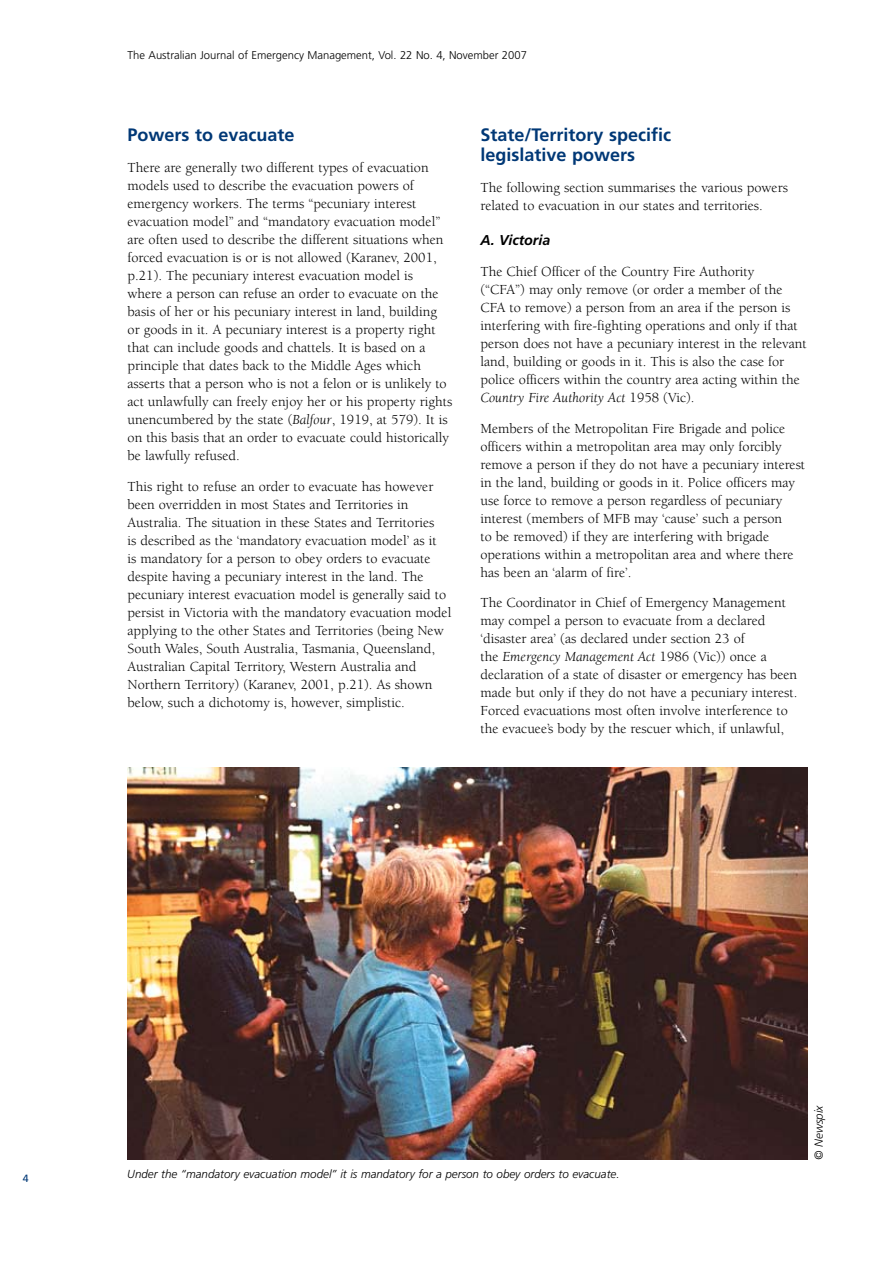
<style>
.page{position:relative;width:893px;height:1263px;background:#fff}
.page>*{position:absolute;margin:0;border:0;box-sizing:border-box;transform-origin:0 0}
.t1{font:700 18px/20.2px "Frutiger";color:#003876}
.t2{font:14.25px/18px "Berkeley";color:#000}
.t3{font:italic 700 14.25px "Frutiger";color:#000}
.t4{font:italic 300 11.7px "Frutiger";color:#000}
.t5{font:300 11.25px "Frutiger";color:#000}
.s1{font-style:italic}
</style>
<div class="page">
<img style="left:127px;top:768px;width:681px;height:391px">
<p class="t5" style="left:128px;top:49px;width:401px">The Australian Journal of Emergency Management, Vol. 22 No. 4, November 2007</p>
<p class="t1" style="left:128px;top:125px;width:169px">Powers to evacuate</p>
<p class="t2" style="left:128px;top:159px;width:326px">There are generally two different types of evacuation models used to describe the evacuation powers of emergency workers. The terms “pecuniary interest evacuation model” and “mandatory evacuation model” are often used to describe the different situations when forced evacuation is or is not allowed (Karanev, 2001, p.21). The pecuniary interest evacuation model is<br>where a person can refuse an order to evacuate on the basis of her or his pecuniary interest in land, building or goods in it. A pecuniary interest is a property right that can include goods and chattels. It is based on a principle that dates back to the Middle Ages which asserts that a person who is not a felon or is unlikely to act unlawfully can freely enjoy her or his property rights unencumbered by the state (<span class="s1">Balfour</span>, 1919, at 579). It is on this basis that an order to evacuate could historically be lawfully refused.</p>
<p class="t2" style="left:128px;top:477px;width:325px">This right to refuse an order to evacuate has however been overridden in most States and Territories in Australia. The situation in these States and Territories<br>is described as the ‘mandatory evacuation model’ as it<br>is mandatory for a person to obey orders to evacuate despite having a pecuniary interest in the land. The pecuniary interest evacuation model is generally said to persist in Victoria with the mandatory evacuation model applying to the other States and Territories (being New South Wales, South Australia, Tasmania, Queensland, Australian Capital Territory, Western Australia and Northern Territory) (Karanev, 2001, p.21). As shown below, such a dichotomy is, however, simplistic.</p>
<p class="t1" style="left:480px;top:125px;width:192px">State/Territory specific legislative powers</p>
<p class="t2" style="left:480px;top:179px;width:309px">The following section summarises the various powers related to evacuation in our states and territories.</p>
<p class="t3" style="left:480px;top:232px;width:71px">A. Victoria</p>
<p class="t2" style="left:480px;top:263px;width:328px">The Chief Officer of the Country Fire Authority<br>(“CFA”) may only remove (or order a member of the CFA to remove) a person from an area if the person is interfering with fire-fighting operations and only if that person does not have a pecuniary interest in the relevant land, building or goods in it. This is also the case for police officers within the country area acting within the <span class="s1">Country Fire Authority Act</span> 1958 (Vic).</p>
<p class="t2" style="left:480px;top:419px;width:326px">Members of the Metropolitan Fire Brigade and police officers within a metropolitan area may only forcibly remove a person if they do not have a pecuniary interest in the land, building or goods in it. Police officers may use force to remove a person regardless of pecuniary interest (members of MFB may ‘cause’ such a person<br>to be removed) if they are interfering with brigade operations within a metropolitan area and where there has been an ‘alarm of fire’.</p>
<p class="t2" style="left:480px;top:594px;width:318px">The Coordinator in Chief of Emergency Management may compel a person to evacuate from a declared ‘disaster area’ (as declared under section 23 of<br>the <span class="s1">Emergency Management Act</span> 1986 (Vic)) once a declaration of a state of disaster or emergency has been made but only if they do not have a pecuniary interest.<br>Forced evacuations most often involve interference to the evacuee’s body by the rescuer which, if unlawful,</p>
<p class="t4" style="left:812px;top:1160px;width:57px;rotate:-90deg">© Newspix</p>
<p class="t4" style="left:127px;top:1167px;width:494px">Under the “mandatory evacuation model” it is mandatory for a person to obey orders to evacuate.</p>
</div>
